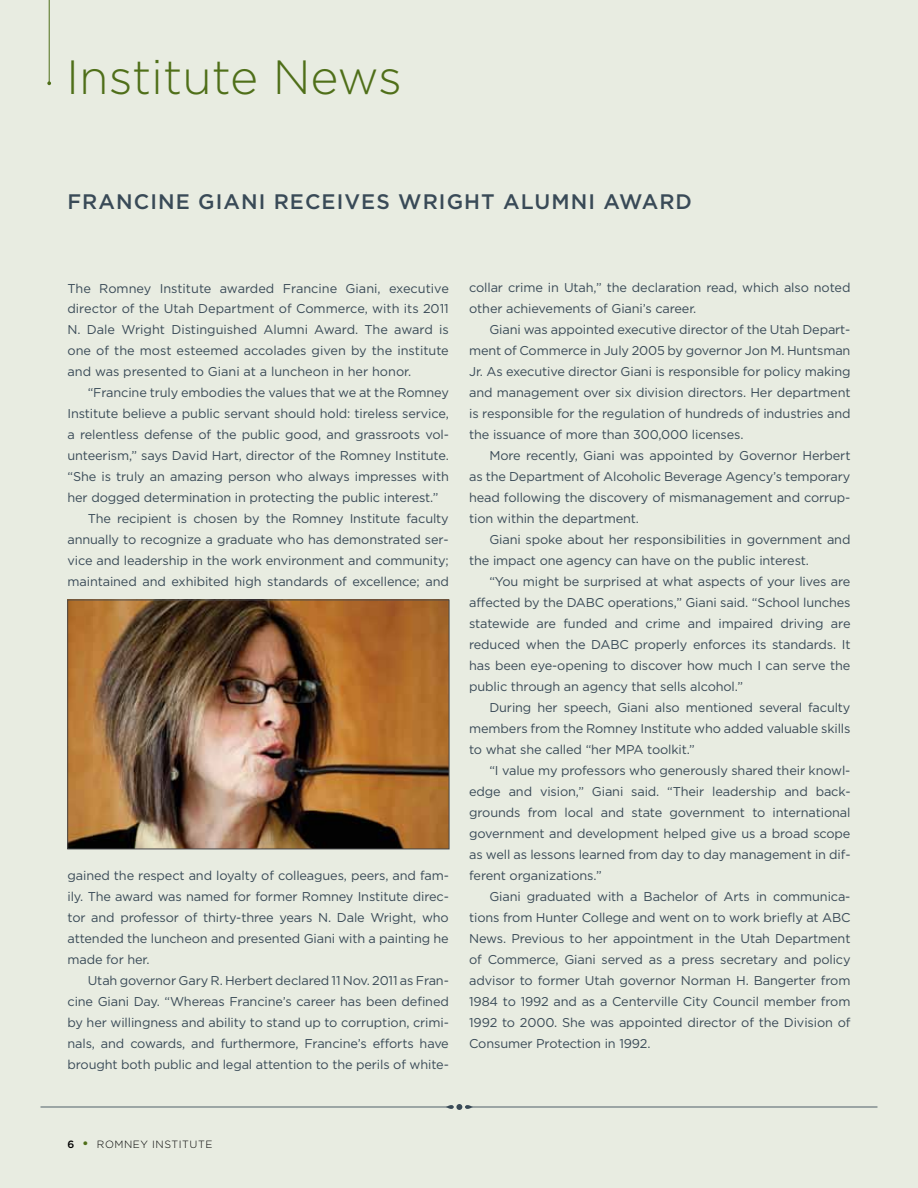
<style>
.page{position:relative;width:918px;height:1188px;background:#e8ece1}
.page>*{position:absolute;margin:0;border:0;box-sizing:border-box;transform-origin:0 0}
.t1{font:300 48px "Gotham";color:#4f6f19}
.t2{font:500 21px "Gotham";letter-spacing:.05em;color:#394a57}
.t3{font:12.75px/21px "Gotham";letter-spacing:-.01em;color:#394a57;text-align:justify}
.t4{font:300 10.5px "Gotham";letter-spacing:.05em;color:#000}
.s1{font-weight:500}
.s2{font-weight:500;font-size:13.5px;color:#4f6f19}
</style>
<div class="page">
<hr style="left:49px;top:0;width:1px;height:83px;background:#4f6f19">
<svg style="left:47px;top:81px;width:4px;height:4px"></svg>
<img style="left:70px;top:602px;width:377px;height:245px">
<div style="left:68px;top:600px;width:381px;height:249px;border:1px solid #48484a"></div>
<svg style="left:40px;top:1104px;width:837px;height:6px"></svg>
<h1 class="t1" style="left:66px;top:48px;width:337px">I NSTITUTE NEWS</h1>
<h2 class="t2" style="left:68px;top:188px;width:626px">FRANCINE GIANI RECEIVES WRIGHT ALUMNI AWARD</h2>
<p class="t3" style="left:68px;top:277px;width:383px">The Romney Institute awarded Francine Giani, executive director of the Utah Department of Commerce, with its 2011<br>N. Dale Wright Distinguished Alumni Award. The award is one of the most esteemed accolades given by the institute and was presented to Giani at a luncheon in her honor.</p>
<p class="t3" style="left:88px;top:382px;width:363px">“Francine truly embodies the values that we at the Romney</p>
<p class="t3" style="left:68px;top:403px;width:383px">Institute believe a public servant should hold: tireless service,</p>
<p class="t3" style="left:68px;top:424px;width:383px">a relentless defense of the public good, and grassroots vol-</p>
<p class="t3" style="left:68px;top:445px;width:381px">unteerism,” says David Hart, director of the Romney Institute.</p>
<p class="t3" style="left:68px;top:466px;width:383px">“She is truly an amazing person who always impresses with</p>
<p class="t3" style="left:68px;top:487px;width:372px">her dogged determination in protecting the public interest.”</p>
<p class="t3" style="left:88px;top:508px;width:363px">The recipient is chosen by the Romney Institute faculty</p>
<p class="t3" style="left:68px;top:529px;width:383px">annually to recognize a graduate who has demonstrated ser-</p>
<p class="t3" style="left:68px;top:550px;width:383px">vice and leadership in the work environment and community;</p>
<p class="t3" style="left:68px;top:571px;width:383px">maintained and exhibited high standards of excellence; and</p>
<p class="t3" style="left:68px;top:865px;width:383px">gained the respect and loyalty of colleagues, peers, and fam&shy;ily. The award was named for former Romney Institute direc&shy;tor and professor of thirty-three years N. Dale Wright, who attended the luncheon and presented Giani with a painting he made for her.</p>
<p class="t3" style="left:68px;top:970px;width:383px;text-indent:20px">Utah governor Gary R. Herbert declared 11 Nov. 2011 as Fran&shy;cine Giani Day. “Whereas Francine’s career has been defined by her willingness and ability to stand up to corruption, crimi&shy;nals, and cowards, and furthermore, Francine’s efforts have brought both public and legal attention to the perils of white-</p>
<p class="t3" style="left:469px;top:277px;width:383px">collar crime in Utah,” the declaration read, which also noted other achievements of Giani’s career.</p>
<p class="t3" style="left:469px;top:319px;width:383px;text-indent:20px">Giani was appointed executive director of the Utah Depart&shy;ment of Commerce in July 2005 by governor Jon M. Huntsman Jr. As executive director Giani is responsible for policy making and management over six division directors. Her department is responsible for the regulation of hundreds of industries and the issuance of more than 300,000 licenses.</p>
<p class="t3" style="left:469px;top:445px;width:383px;text-indent:20px">More recently, Giani was appointed by Governor Herbert as the Department of Alcoholic Beverage Agency’s temporary head following the discovery of mismanagement and corrup&shy;tion within the department.</p>
<p class="t3" style="left:469px;top:529px;width:383px;text-indent:20px">Giani spoke about her responsibilities in government and the impact one agency can have on the public interest.</p>
<p class="t3" style="left:469px;top:571px;width:383px;text-indent:20px">“You might be surprised at what aspects of your lives are affected by the DABC operations,” Giani said. “School lunches statewide are funded and crime and impaired driving are reduced when the DABC properly enforces its standards. It has been eye-opening to discover how much I can serve the public through an agency that sells alcohol.”</p>
<p class="t3" style="left:469px;top:697px;width:383px;text-indent:20px">During her speech, Giani also mentioned several faculty members from the Romney Institute who added valuable skills to what she called “her MPA toolkit.”</p>
<p class="t3" style="left:469px;top:760px;width:383px;text-indent:20px">“I value my professors who generously shared their knowl&shy;edge and vision,” Giani said. “Their leadership and back&shy;grounds from local and state government to international government and development helped give us a broad scope as well as lessons learned from day to day management in dif&shy;ferent organizations.”</p>
<p class="t3" style="left:469px;top:886px;width:383px;text-indent:20px">Giani graduated with a Bachelor of Arts in communica&shy;tions from Hunter College and went on to work briefly at ABC News. Previous to her appointment in the Utah Department of Commerce, Giani served as a press secretary and policy advisor to former Utah governor Norman H. Bangerter from 1984 to 1992 and as a Centerville City Council member from 1992 to 2000. She was appointed director of the Division of Consumer Protection in 1992.</p>
<p class="t4" style="left:68px;top:1137px;width:145px"><span class="s1">6</span> <span class="s2">•</span> ROMNEY INSTITUTE</p>
</div>
